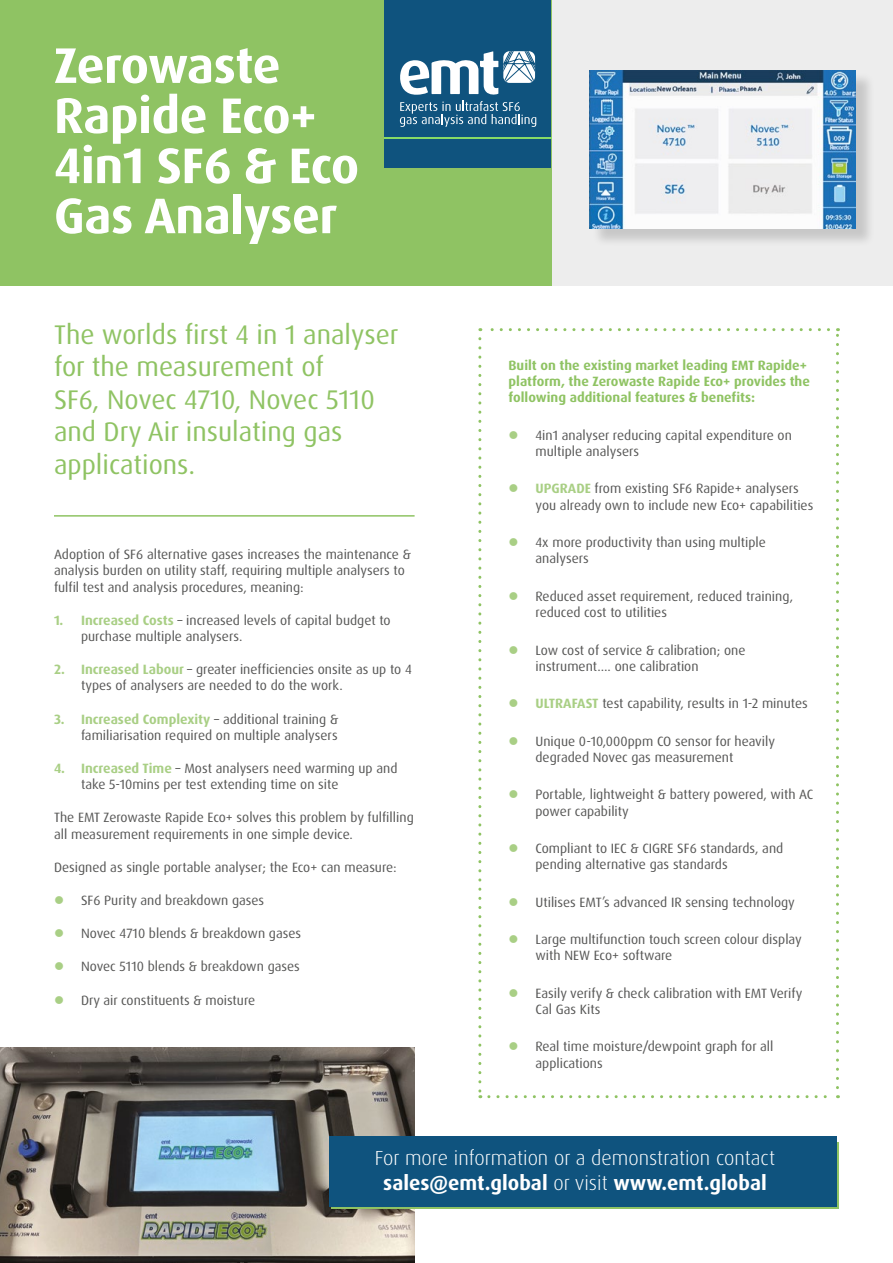
<style>
.page{position:relative;width:893px;height:1263px;background:#fff}
.page>*{position:absolute;margin:0;border:0;box-sizing:border-box;transform-origin:0 0}
.t1{font:700 50.1px/50.1px "Dax Pro";letter-spacing:-.01em;color:#fff}
.t2{font:27px/32.4px "Dax Pro";color:#8fc363}
.t3{font:300 20.4px/24.5px "Dax Pro";color:#fff;text-align:center}
.t4{font:13.5px/16.2px "Dax Pro";color:#575756}
.t5{font:700 13.5px/16.2px "Dax Pro";color:#8fc363}
.s1{font-weight:700;color:#a9cf85}
.s2{font-weight:700}
</style>
<div class="page">
<div style="left:551px;top:0;width:342px;height:286px;background:#ededed"></div>
<div style="left:0;top:0;width:551px;height:286px;background:#8fc363"></div>
<div style="left:591px;top:72px;width:284px;height:175px;background:#000;opacity:.16"></div>
<img style="left:590px;top:71px;width:266px;height:157px">
<img style="left:0;top:1047px;width:415px;height:216px">
<svg style="left:478px;top:339px;width:3px;height:759px"></svg>
<svg style="left:489px;top:1095px;width:349px;height:3px"></svg>
<svg style="left:836px;top:328px;width:3px;height:760px"></svg>
<svg style="left:480px;top:328px;width:348px;height:3px"></svg>
<hr style="left:54px;top:515px;width:361px;height:2px;background:#8fc363">
<div style="left:331px;top:1142px;width:508px;height:67px;background:#8fc363"></div>
<div style="left:329px;top:1136px;width:508px;height:71px;background:#0f537e"></div>
<div style="left:385px;top:0;width:166px;height:167px;background:#0f537e"></div>
<svg style="left:400px;top:101px;width:136px;height:26px"></svg>
<svg style="left:400px;top:51px;width:135px;height:44px"></svg>
<hr style="left:385px;top:137px;width:166px;height:1px;background:#87db66">
<h1 class="t1" style="left:54px;top:41px;width:307px">Zerowaste<br>Rapide Eco+<br>4in1 SF6 &amp; Eco<br>Gas Analyser</h1>
<h2 class="t2" style="left:54px;top:319px;width:346px">The worlds first 4 in 1 analyser for the measurement of<br>SF6, Novec 4710, Novec 5110 and Dry Air insulating gas applications.</h2>
<p class="t4" style="left:54px;top:546px;width:359px">Adoption of SF6 alternative gases increases the maintenance &amp; analysis burden on utility staff, requiring multiple analysers to fulfil test and analysis procedures, meaning:</p>
<p class="t4" style="left:81px;top:612px;width:311px;text-indent:-27px"><span class="s1">1. Increased Costs</span> – increased levels of capital budget to purchase multiple analysers.</p>
<p class="t4" style="left:81px;top:661px;width:332px;text-indent:-27px"><span class="s1">2. Increased Labour</span> – greater inefficiencies onsite as up to 4 types of analysers are needed to do the work.</p>
<p class="t4" style="left:54px;top:711px;width:286px;text-align:right"><span class="s1">3. Increased Complexity</span> – additional training &amp; familiarisation required on multiple analysers</p>
<p class="t4" style="left:81px;top:760px;width:318px;text-indent:-27px"><span class="s1">4. Increased Time</span> – Most analysers need warming up and take 5-10mins per test extending time on site</p>
<p class="t4" style="left:54px;top:810px;width:361px">The EMT Zerowaste Rapide Eco+ solves this problem by fulfilling all measurement requirements in one simple device.</p>
<p class="t4" style="left:54px;top:859px;width:344px">Designed as single portable analyser; the Eco+ can measure:</p>
<p class="t4" style="left:81px;top:892px;width:185px">SF6 Purity and breakdown gases</p>
<p class="t4" style="left:81px;top:925px;width:222px">Novec 4710 blends &amp; breakdown gases</p>
<p class="t4" style="left:81px;top:959px;width:220px">Novec 5110 blends &amp; breakdown gases</p>
<p class="t4" style="left:81px;top:992px;width:176px">Dry air constituents &amp; moisture</p>
<p class="t5" style="left:508px;top:357px;width:303px">Built on the existing market leading EMT Rapide+ platform, the Zerowaste Rapide Eco+ provides the following additional features &amp; benefits:</p>
<p class="t4" style="left:535px;top:427px;width:258px">4in1 analyser reducing capital expenditure on multiple analysers</p>
<p class="t4" style="left:535px;top:481px;width:279px"><span class="s1">UPGRADE</span> from existing SF6 Rapide+ analysers you already own to include new Eco+ capabilities</p>
<p class="t4" style="left:535px;top:534px;width:232px">4x more productivity than using multiple analysers</p>
<p class="t4" style="left:535px;top:588px;width:259px">Reduced asset requirement, reduced training, reduced cost to utilities</p>
<p class="t4" style="left:535px;top:642px;width:211px">Low cost of service &amp; calibration; one instrument…. one calibration</p>
<p class="t4" style="left:535px;top:695px;width:274px"><span class="s1">ULTRAFAST</span> test capability, results in 1-2 minutes</p>
<p class="t4" style="left:535px;top:733px;width:241px">Unique 0-10,000ppm CO sensor for heavily degraded Novec gas measurement</p>
<p class="t4" style="left:535px;top:786px;width:279px">Portable, lightweight &amp; battery powered, with AC power capability</p>
<p class="t4" style="left:535px;top:840px;width:249px">Compliant to IEC &amp; CIGRE SF6 standards, and pending alternative gas standards</p>
<p class="t4" style="left:535px;top:894px;width:261px">Utilises EMT’s advanced IR sensing technology</p>
<p class="t4" style="left:535px;top:931px;width:268px">Large multifunction touch screen colour display with NEW Eco+ software</p>
<p class="t4" style="left:535px;top:985px;width:268px">Easily verify &amp; check calibration with EMT Verify<br>Cal Gas Kits</p>
<p class="t4" style="left:535px;top:1039px;width:239px">Real time moisture/dewpoint graph for all applications</p>
<h3 class="t3" style="left:375px;top:1146px;width:402px">For more information or a demonstration contact <span class="s2">sales@emt.global</span> or visit <span class="s2">www.emt.global</span></h3>
</div>
